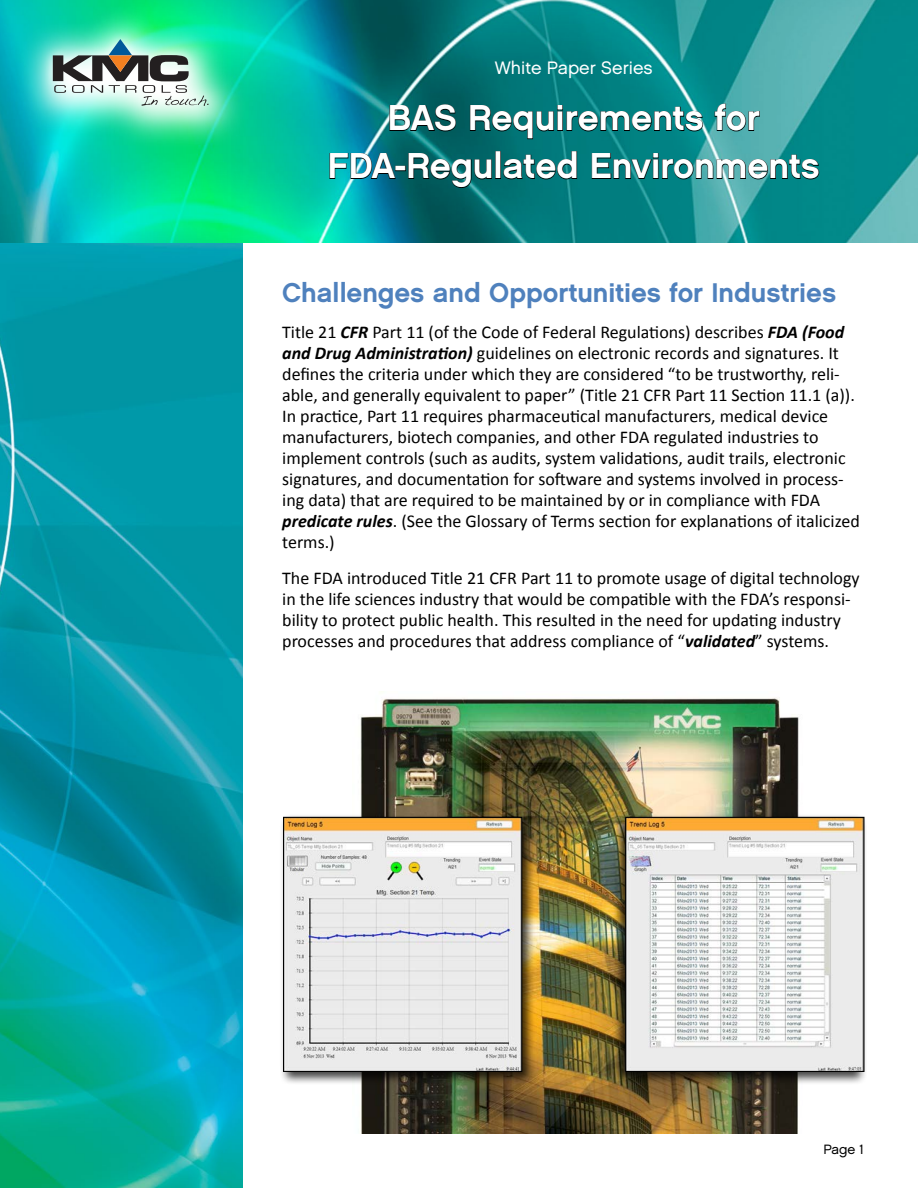
<style>
.page{position:relative;width:918px;height:1188px;background:#fff}
.page>*{position:absolute;margin:0;border:0;box-sizing:border-box;transform-origin:0 0}
.t1{font:36px/48px "Chalet New York Nineteen Sixty";color:#fff;text-align:center}
.t2{font:27px "Chalet New York Nineteen Sixty";color:#4f81bd}
.t3{font:18px/21px "Calibri";color:#000}
.t4{font:18px "Chalet London Nineteen Sixty";color:#fff}
.t5{font:13.5px "Chalet London Nineteen Sixty";color:#000}
.s1{font-weight:700;font-style:italic}
</style>
<div class="page">
<img style="left:0;top:243px;width:243px;height:945px">
<img style="left:360px;top:691px;width:439px;height:443px">
<img style="left:0;top:0;width:918px;height:243px">
<svg style="left:17px;top:6px;width:231px;height:142px"></svg>
<div style="left:43px;top:31px;width:174px;height:84px;background:#fff;opacity:.75"></div>
<svg style="left:53px;top:36px;width:157px;height:70px"></svg>
<svg style="left:389px;top:104px;width:67px;height:28px"></svg>
<svg style="left:470px;top:105px;width:233px;height:34px"></svg>
<svg style="left:714px;top:104px;width:46px;height:28px"></svg>
<svg style="left:329px;top:153px;width:67px;height:26px"></svg>
<div style="left:395px;top:166px;width:11px;height:5px;border:1px solid #000"></div>
<svg style="left:408px;top:153px;width:84px;height:35px"></svg>
<div style="left:495px;top:151px;width:6px;height:28px;border:1px solid #000"></div>
<svg style="left:503px;top:151px;width:74px;height:29px"></svg>
<svg style="left:592px;top:153px;width:227px;height:27px"></svg>
<div style="left:280px;top:814px;width:255px;height:271px;background:#000;opacity:.75"></div>
<img style="left:285px;top:819px;width:235px;height:251px">
<div style="left:283px;top:817px;width:239px;height:255px;border:1px solid #000"></div>
<div style="left:612px;top:814px;width:256px;height:271px;background:#000;opacity:.75"></div>
<img style="left:627px;top:819px;width:235px;height:251px">
<div style="left:625px;top:817px;width:239px;height:255px;border:1px solid #000"></div>
<p class="t4" style="left:495px;top:57px;width:159px">White Paper Series</p>
<h1 class="t1" style="left:328px;top:94px;width:494px">BAS Requirements for<br>FDA-Regulated Environments</h1>
<h2 class="t2" style="left:282px;top:276px;width:556px">Challenges and Opportunities for Industries</h2>
<p class="t3" style="left:282px;top:321px;width:579px">Title 21 <span class="s1">CFR</span> Part 11 (of the Code of Federal Regulations) describes <span class="s1">FDA (Food and Drug Administration)</span> guidelines on electronic records and signatures. It defines the criteria under which they are considered “to be trustworthy, reli&shy;able, and generally equivalent to paper” (Title 21 CFR Part 11 Section 11.1 (a)).<br>In practice, Part 11 requires pharmaceutical manufacturers, medical device manufacturers, biotech companies, and other FDA regulated industries to implement controls (such as audits, system validations, audit trails, electronic signatures, and documentation for software and systems involved in process&shy;ing data) that are required to be maintained by or in compliance with FDA <span class="s1">predicate rules</span>. (See the Glossary of Terms section for explanations of italicized terms.)</p>
<p class="t3" style="left:282px;top:568px;width:579px">The FDA introduced Title 21 CFR Part 11 to promote usage of digital technology in the life sciences industry that would be compatible with the FDA’s responsi&shy;bility to protect public health. This resulted in the need for updating industry processes and procedures that address compliance of “<span class="s1">validated</span>” systems.</p>
<p class="t5" style="left:823px;top:1141px;width:42px">Page 1</p>
</div>
